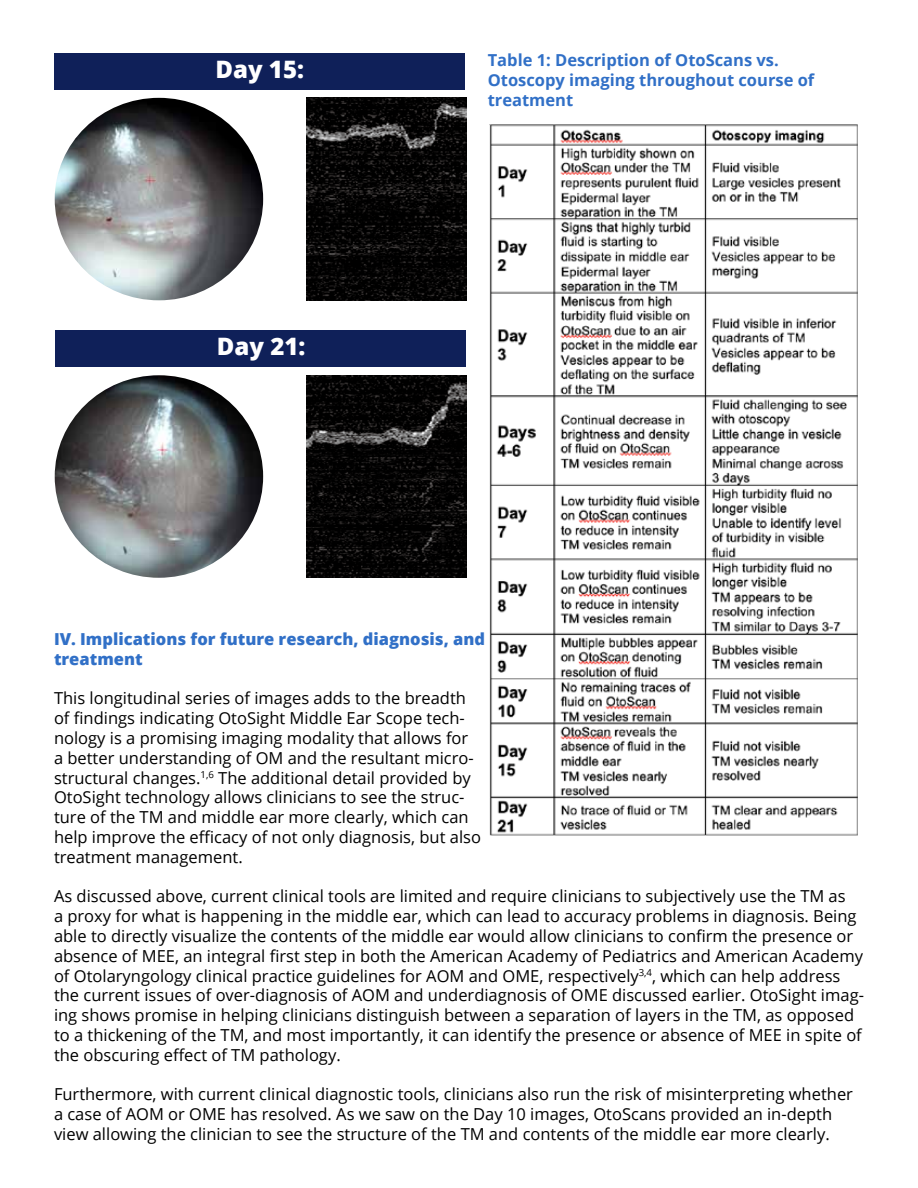
<style>
.page{position:relative;width:918px;height:1188px;background:#fff}
.page>*{position:absolute;margin:0;border:0;box-sizing:border-box;transform-origin:0 0}
.t1{font:800 24px "Open Sans";color:#fff}
.t2{font:16.5px/19.8px "Open Sans";color:#000}
.t3{font:700 16.5px/19.8px "Open Sans";color:#3170c7}
.t4{font:800 16.5px/19.8px "Open Sans";color:#3170c7}
</style>
<div class="page">
<img style="left:55px;top:98px;width:208px;height:202px">
<img style="left:306px;top:98px;width:160px;height:202px">
<img style="left:55px;top:375px;width:208px;height:203px">
<img style="left:306px;top:375px;width:160px;height:203px">
<div style="left:54px;top:53px;width:410px;height:37px;background:#0f2059"></div>
<div style="left:56px;top:330px;width:410px;height:37px;background:#0f2059"></div>
<img style="left:490px;top:125px;width:368px;height:710px">
<h1 class="t1" style="left:215px;top:51px;width:90px">Day 15:</h1>
<h1 class="t1" style="left:217px;top:328px;width:90px">Day 21:</h1>
<p class="t3" style="left:488px;top:50px;width:328px">Table 1: Description of OtoScans vs.<br>Otoscopy imaging throughout course of treatment</p>
<p class="t4" style="left:54px;top:628px;width:433px">IV. Implications for future research, diagnosis, and treatment</p>
<p class="t2" style="left:54px;top:688px;width:429px">This longitudinal series of images adds to the breadth of findings indicating OtoSight Middle Ear Scope tech&shy;nology is a promising imaging modality that allows for a better understanding of OM and the resultant micro&shy;structural changes.<sup>1,6</sup> The additional detail provided by OtoSight technology allows clinicians to see the struc&shy;ture of the TM and middle ear more clearly, which can help improve the efficacy of not only diagnosis, but also treatment management.</p>
<p class="t2" style="left:54px;top:886px;width:812px">As discussed above, current clinical tools are limited and require clinicians to subjectively use the TM as<br>a proxy for what is happening in the middle ear, which can lead to accuracy problems in diagnosis. Being able to directly visualize the contents of the middle ear would allow clinicians to confirm the presence or absence of MEE, an integral first step in both the American Academy of Pediatrics and American Academy of Otolaryngology clinical practice guidelines for AOM and OME, respectively<sup>3,4</sup>, which can help address the current issues of over-diagnosis of AOM and underdiagnosis of OME discussed earlier. OtoSight imag&shy;ing shows promise in helping clinicians distinguish between a separation of layers in the TM, as opposed to a thickening of the TM, and most importantly, it can identify the presence or absence of MEE in spite of the obscuring effect of TM pathology.</p>
<p class="t2" style="left:54px;top:1084px;width:800px">Furthermore, with current clinical diagnostic tools, clinicians also run the risk of misinterpreting whether a case of AOM or OME has resolved. As we saw on the Day 10 images, OtoScans provided an in-depth view allowing the clinician to see the structure of the TM and contents of the middle ear more clearly.</p>
</div>
